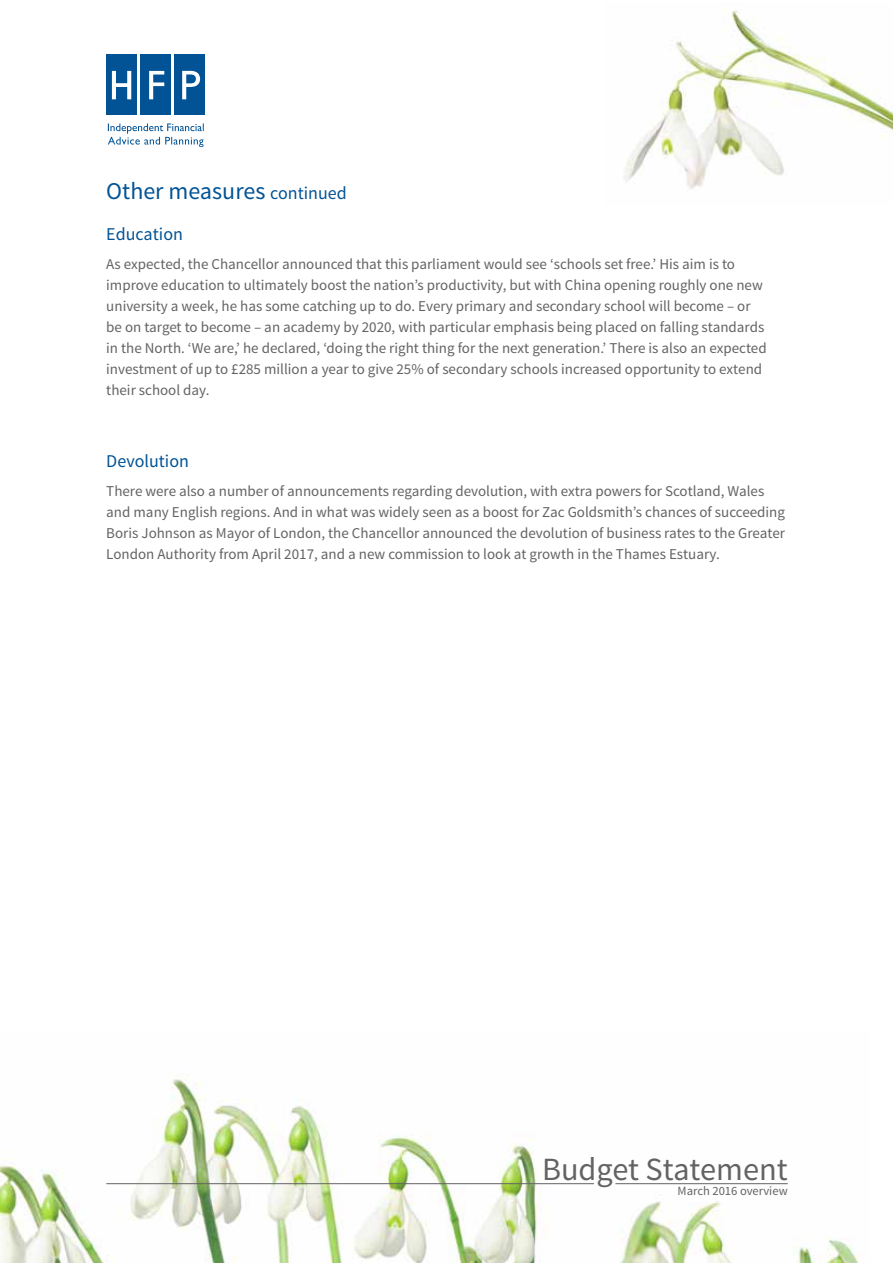
<style>
.page{position:relative;width:893px;height:1263px;background:#fff}
.page>*{position:absolute;margin:0;border:0;box-sizing:border-box;transform-origin:0 0}
.t1{font:32.4px "Source Sans Pro";color:#646363}
.t2{font:24px "Source Sans Pro";color:#015396}
.t3{font:18px "Source Sans Pro";color:#015396}
.t4{font:15px/21px "Source Sans Pro";color:#646363}
.t5{font:12.6px "Source Sans Pro";color:#646363}
.s1{font-size:18px}
</style>
<div class="page">
<img style="left:0;top:1079px;width:859px;height:184px">
<hr style="left:615px;top:1183px;width:173px;height:1px;background:#646363">
<hr style="left:106px;top:1183px;width:488px;height:1px;background:#646363">
<img style="left:624px;top:10px;width:269px;height:179px">
<svg style="left:108px;top:123px;width:96px;height:24px"></svg>
<div style="left:106px;top:54px;width:31px;height:61px;background:#015396"></div>
<div style="left:140px;top:54px;width:31px;height:61px;background:#015396"></div>
<div style="left:175px;top:54px;width:30px;height:61px;background:#015396"></div>
<svg style="left:182px;top:71px;width:18px;height:28px"></svg>
<svg style="left:112px;top:71px;width:19px;height:28px"></svg>
<svg style="left:149px;top:71px;width:15px;height:28px"></svg>
<h2 class="t2" style="left:106px;top:176px;width:242px">Other measures <span class="s1">continued</span></h2>
<p class="t3" style="left:106px;top:222px;width:78px">Education</p>
<p class="t4" style="left:106px;top:254px;width:662px">As expected, the Chancellor announced that this parliament would see ‘schools set free.’ His aim is to improve education to ultimately boost the nation’s productivity, but with China opening roughly one new university a week, he has some catching up to do. Every primary and secondary school will become – or be on target to become – an academy by 2020, with particular emphasis being placed on falling standards in the North. ‘We are,’ he declared, ‘doing the right thing for the next generation.’ There is also an expected investment of up to £285 million a year to give 25% of secondary schools increased opportunity to extend their school day.</p>
<p class="t3" style="left:106px;top:449px;width:84px">Devolution</p>
<p class="t4" style="left:106px;top:481px;width:680px">There were also a number of announcements regarding devolution, with extra powers for Scotland, Wales and many English regions. And in what was widely seen as a boost for Zac Goldsmith’s chances of succeeding Boris Johnson as Mayor of London, the Chancellor announced the devolution of business rates to the Greater London Authority from April 2017, and a new commission to look at growth in the Thames Estuary.</p>
<h1 class="t1" style="left:542px;top:1149px;width:247px">Budget Statement</h1>
<p class="t5" style="left:677px;top:1183px;width:112px">March 2016 overview</p>
</div>
